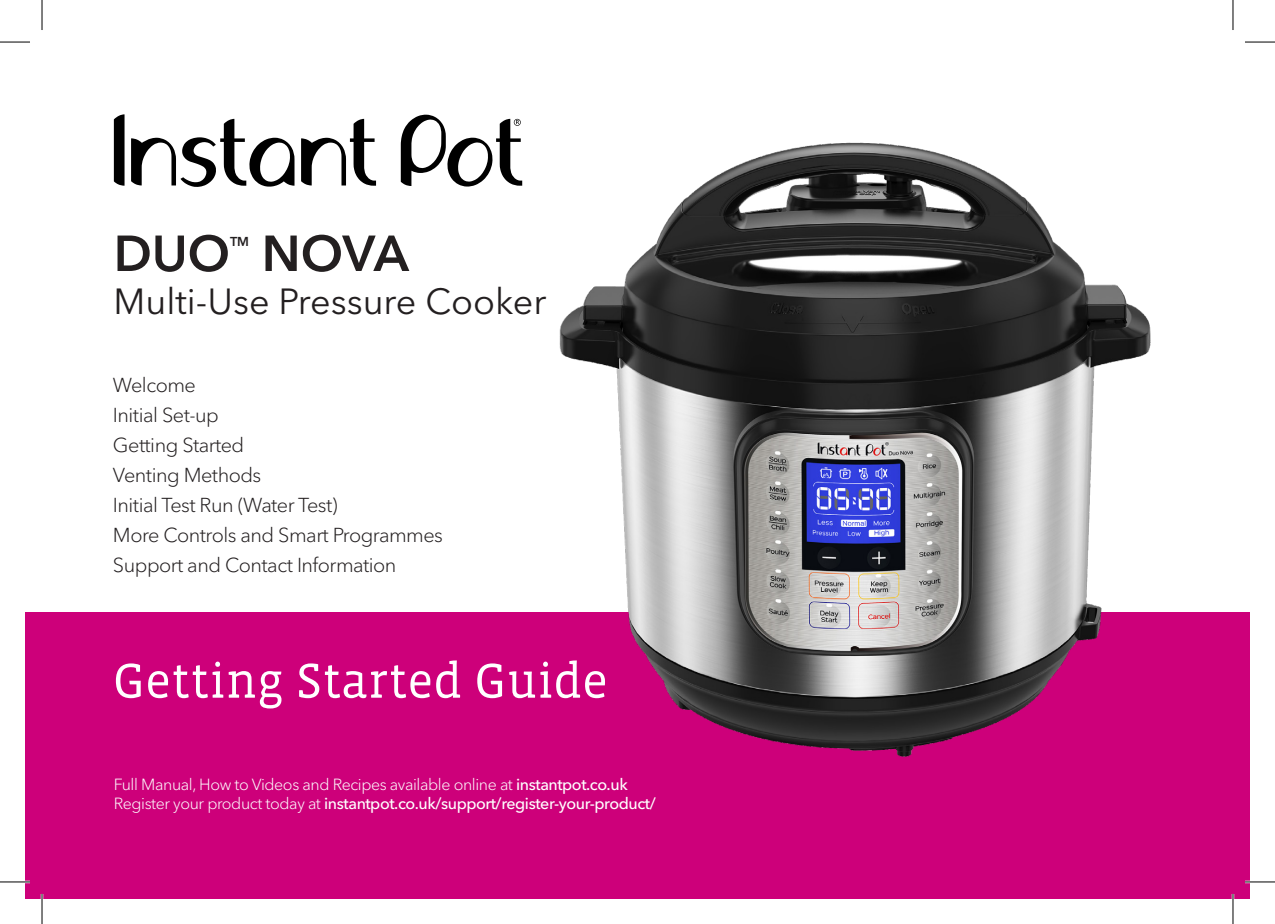
<style>
.page{position:relative;width:1275px;height:924px;background:#fff}
.page>*{position:absolute;margin:0;border:0;box-sizing:border-box;transform-origin:0 0}
.t1{font:50px "Vista Slab OT";color:#fff}
.t2{font:600 50px "Avenir Next LT Pro";color:#231f20}
.t3{font:36px "Avenir Next LT Pro";color:#231f20}
.t4{font:300 20px/30px "Avenir Next LT Pro";letter-spacing:-.025em;color:#231f20}
.t5{font:300 16px/19.2px "Avenir Next LT Pro";letter-spacing:-.025em;color:#fff}
.t6{font:600 12.8px "Avenir Next LT Pro";color:#231f20}
.s1{font-weight:500}
</style>
<div class="page">
<div style="left:25px;top:611px;width:1225px;height:287px;background:#cd007a"></div>
<img style="left:545px;top:142px;width:616px;height:615px">
<svg style="left:114px;top:114px;width:10px;height:72px"></svg>
<svg style="left:131px;top:119px;width:163px;height:68px"></svg>
<svg style="left:301px;top:119px;width:75px;height:67px"></svg>
<svg style="left:401px;top:114px;width:121px;height:72px"></svg>
<hr style="left:0;top:880px;width:30px;height:2px;background:#fff">
<hr style="left:1245px;top:880px;width:30px;height:2px;background:#fff">
<hr style="left:41px;top:893px;width:2px;height:30px;background:#fff">
<hr style="left:1231px;top:893px;width:3px;height:30px;background:#fff">
<hr style="left:0;top:42px;width:30px;height:1px;background:#000">
<hr style="left:1245px;top:42px;width:30px;height:1px;background:#000">
<hr style="left:0;top:881px;width:30px;height:1px;background:#000">
<hr style="left:1245px;top:881px;width:30px;height:1px;background:#000">
<hr style="left:42px;top:0;width:1px;height:30px;background:#000">
<hr style="left:42px;top:893px;width:1px;height:30px;background:#000">
<hr style="left:1232px;top:0;width:1px;height:30px;background:#000">
<hr style="left:1232px;top:893px;width:1px;height:30px;background:#000">
<h1 class="t2" style="left:114px;top:223px;width:118px">DUO</h1>
<p class="t6" style="left:230px;top:233px;width:21px">TM</p>
<h1 class="t2" style="left:262px;top:223px;width:149px">NOVA</h1>
<h2 class="t3" style="left:114px;top:280px;width:434px">Multi-Use Pressure Cooker</h2>
<p class="t4" style="left:113px;top:369px;width:331px">Welcome<br>Initial Set-up<br>Getting Started<br>Venting Methods<br>Initial Test Run (Water Test)<br>More Controls and Smart Programmes<br>Support and Contact Information</p>
<h1 class="t1" style="left:113px;top:654px;width:496px">Getting Started Guide</h1>
<p class="t5" style="left:114px;top:774px;width:543px">Full Manual, How to Videos and Recipes available online at <span class="s1">instantpot.co.uk<br></span>Register your product today at <span class="s1">instantpot.co.uk/support/register-your-product/</span></p>
</div>
